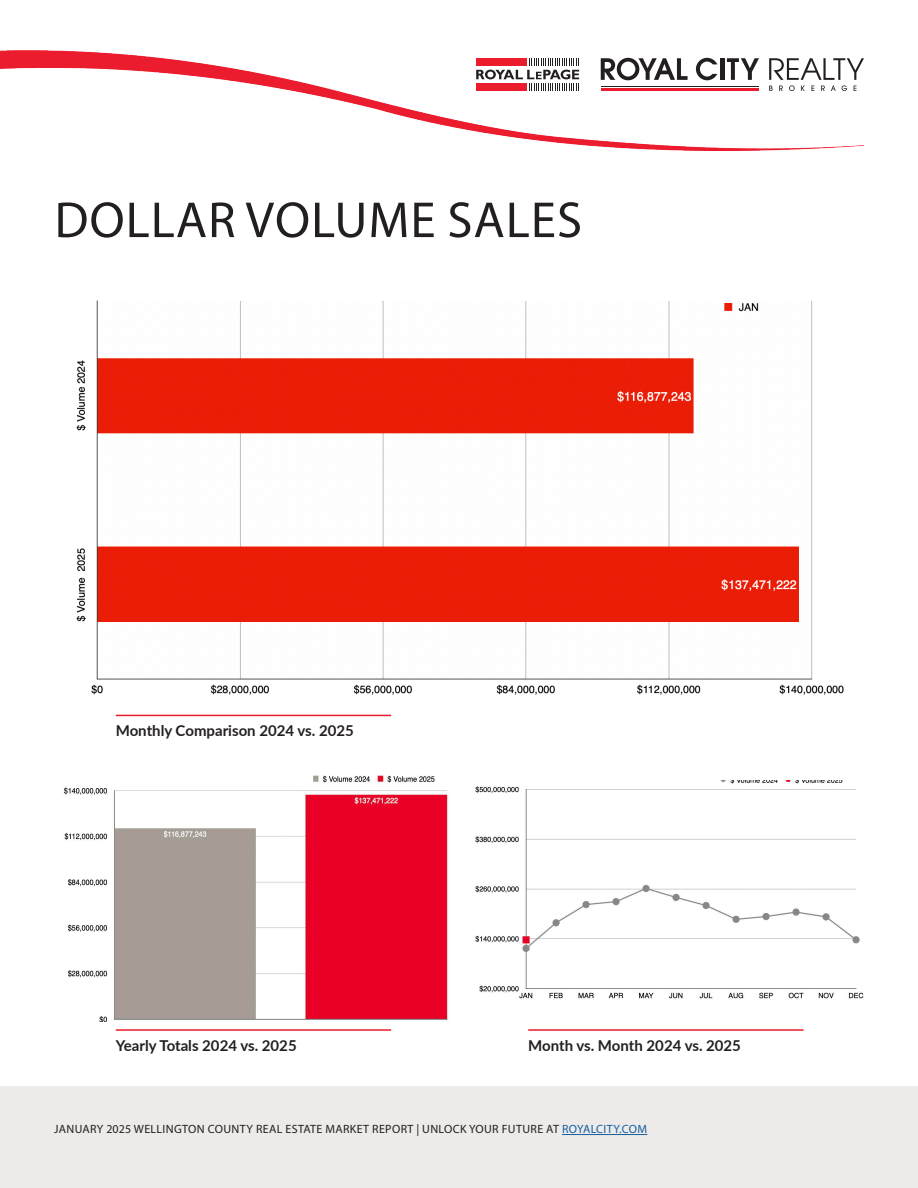
<style>
.page{position:relative;width:918px;height:1188px;background:#fff}
.page>*{position:absolute;margin:0;border:0;box-sizing:border-box;transform-origin:0 0}
.t1{font:51px "Myriad Pro";letter-spacing:.02em;color:#231f20}
.t2{font:700 15px "Lato";color:#231f20}
.t3{font:12px "Myriad Pro";letter-spacing:.03em;color:#231f20}
.s1{color:#175d9e}
</style>
<div class="page">
<div style="left:0;top:1087px;width:918px;height:101px;background:#ecebea"></div>
<img style="left:0;top:51px;width:864px;height:100px">
<svg style="left:601px;top:58px;width:87px;height:22px"></svg>
<svg style="left:696px;top:58px;width:21px;height:22px"></svg>
<hr style="left:720px;top:58px;width:4px;height:22px;background:#231f20">
<svg style="left:727px;top:58px;width:32px;height:22px"></svg>
<svg style="left:769px;top:58px;width:95px;height:33px"></svg>
<hr style="left:601px;top:86px;width:157px;height:1px;background:#231f20">
<hr style="left:601px;top:88px;width:157px;height:3px;background:#eb1c2c">
<div style="left:472px;top:54px;width:111px;height:38px;background:#fff"></div>
<svg style="left:476px;top:58px;width:103px;height:33px"></svg>
<hr style="left:562px;top:1134px;width:85px;height:1px;background:#175d9e">
<img style="left:64px;top:775px;width:384px;height:247px">
<img style="left:76px;top:300px;width:768px;height:395px">
<img style="left:475px;top:780px;width:389px;height:219px">
<hr style="left:116px;top:715px;width:275px;height:1px;background:#eb1c2c">
<hr style="left:116px;top:1029px;width:275px;height:2px;background:#eb1c2c">
<hr style="left:528px;top:1029px;width:276px;height:2px;background:#eb1c2c">
<h1 class="t1" style="left:55px;top:189px;width:529px">DOLLAR VOLUME SALES</h1>
<p class="t2" style="left:116px;top:720px;width:240px">Monthly Comparison 2024 vs. 2025</p>
<p class="t2" style="left:116px;top:1034px;width:182px">Yearly Totals 2024 vs. 2025</p>
<p class="t2" style="left:528px;top:1034px;width:214px">Month vs. Month 2024 vs. 2025</p>
<p class="t3" style="left:54px;top:1122px;width:595px">JANUARY 2025 WELLINGTON COUNTY REAL ESTATE MARKET REPORT | UNLOCK YOUR FUTURE AT <span class="s1">ROYALCITY.COM</span></p>
</div>
